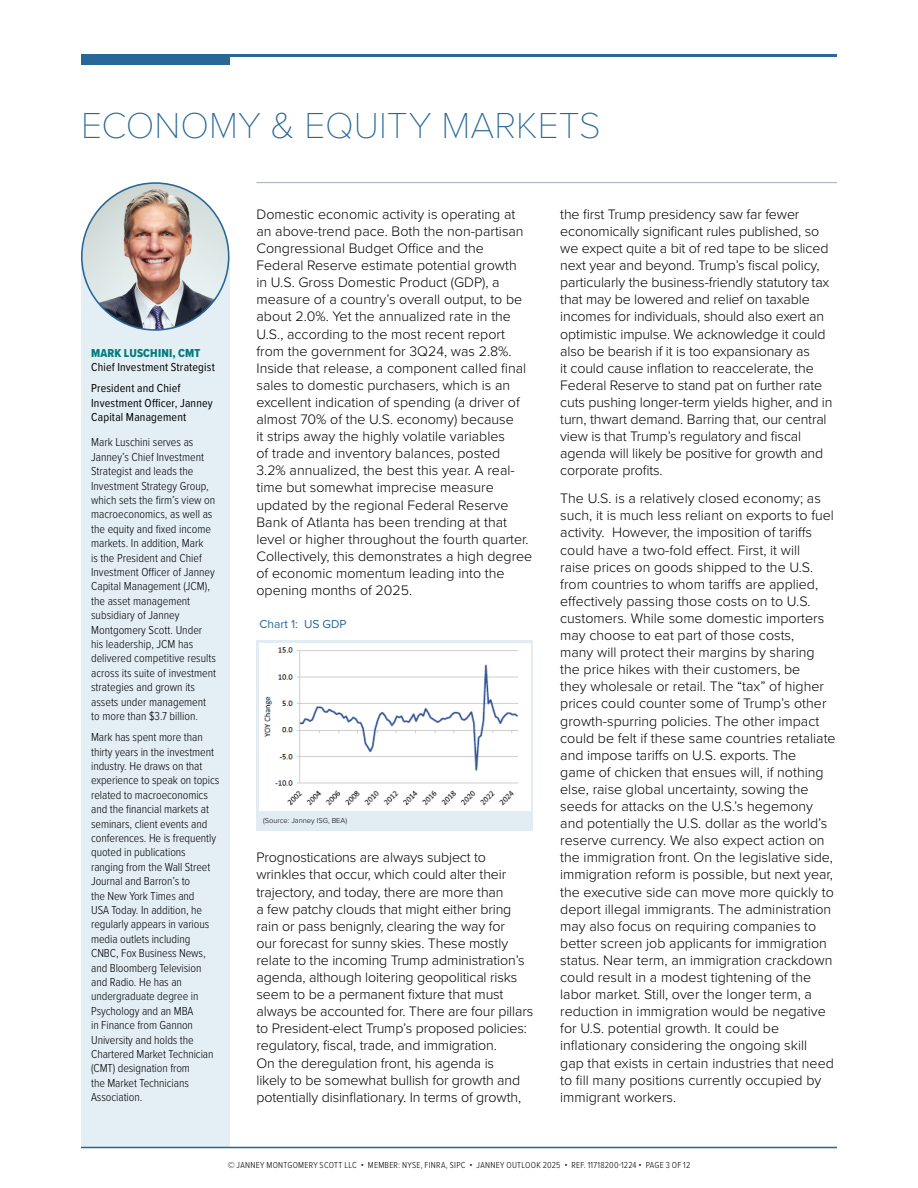
<style>
.page{position:relative;width:918px;height:1188px;background:#fff}
.page>*{position:absolute;margin:0;border:0;box-sizing:border-box;transform-origin:0 0}
.Cover_headline{font:100 37.5px "Proxima Nova T";color:#276898}
.body_bullets{font:300 14.25px/17.1px "Proxima Nova";color:#000}
.body_bullets-2{font:300 12px/14.4px "Proxima Nova Cond";letter-spacing:-.005em;color:#000}
.body_bullets-3{font:12px/14.4px "Proxima Nova Cond";letter-spacing:.015em;color:#000}
.body_bullets-4{font:12px "Proxima Nova Cond Extrabld";letter-spacing:.015em;color:#017b7d}
.Chart_headline{font:12px "Proxima Nova";color:#276898}
.t1{font:300 9px "Proxima Nova Cond";letter-spacing:.03em;color:#000}
.chart_source{font:300 7.5px "Proxima Nova";color:#000}
</style>
<div class="page">
<div style="left:256px;top:635px;width:277px;height:196px;background:#e2ecf3"></div>
<div style="left:256px;top:606px;width:277px;height:34px;background:#fff"></div>
<img style="left:259px;top:644px;width:271px;height:166px">
<div style="left:81px;top:257px;width:149px;height:890px;background:#e3eef5"></div>
<hr style="left:81px;top:1147px;width:756px;height:1px;background:#276796">
<img style="left:82px;top:183px;width:147px;height:147px;border-radius:73px">
<hr style="left:81px;top:54px;width:756px;height:3px;background:#276898">
<div style="left:81px;top:54px;width:149px;height:11px;background:#276898"></div>
<hr style="left:256px;top:182px;width:581px;height:1px;background:#a2acb4">
<p class="Cover_headline" style="left:81px;top:97px;width:521px">ECONOMY &amp; EQUITY MARKETS</p>
<p class="body_bullets-4" style="left:91px;top:344px;width:111px">MARK LUSCHINI, CMT</p>
<p class="body_bullets-3" style="left:91px;top:360px;width:125px">Chief Investment Strategist</p>
<p class="body_bullets-3" style="left:91px;top:381px;width:123px">President and Chief<br>Investment Officer, Janney<br>Capital Management</p>
<p class="body_bullets-2" style="left:91px;top:435px;width:127px">Mark Luschini serves as<br>Janney’s Chief Investment<br>Strategist and leads the<br>Investment Strategy Group, which sets the firm’s view on macroeconomics, as well as the equity and fixed income markets. In addition, Mark<br>is the President and Chief<br>Investment Officer of Janney<br>Capital Management (JCM), the asset management subsidiary of Janney<br>Montgomery Scott. Under his leadership, JCM has delivered competitive results across its suite of investment strategies and grown its assets under management to more than $3.7 billion.</p>
<p class="body_bullets-2" style="left:91px;top:729px;width:130px">Mark has spent more than thirty years in the investment industry. He draws on that experience to speak on topics related to macroeconomics and the financial markets at seminars, client events and conferences. He is frequently quoted in publications ranging from the Wall Street<br>Journal and Barron’s to<br>the New York Times and<br>USA Today. In addition, he regularly appears in various media outlets including<br>CNBC, Fox Business News, and Bloomberg Television and Radio. He has an undergraduate degree in<br>Psychology and an MBA<br>in Finance from Gannon<br>University and holds the<br>Chartered Market Technician (CMT) designation from<br>the Market Technicians<br>Association.</p>
<p class="body_bullets" style="left:256px;top:205px;width:277px">Domestic economic activity is operating at an above-trend pace. Both the non-partisan Congressional Budget Office and the Federal Reserve estimate potential growth<br>in U.S. Gross Domestic Product (GDP), a measure of a country’s overall output, to be about 2.0%. Yet the annualized rate in the U.S., according to the most recent report from the government for 3Q24, was 2.8%.<br>Inside that release, a component called final sales to domestic purchasers, which is an excellent indication of spending (a driver of almost 70% of the U.S. economy) because<br>it strips away the highly volatile variables<br>of trade and inventory balances, posted 3.2% annualized, the best this year. A real&shy;time but somewhat imprecise measure updated by the regional Federal Reserve Bank of Atlanta has been trending at that level or higher throughout the fourth quarter.<br>Collectively, this demonstrates a high degree of economic momentum leading into the opening months of 2025.</p>
<p class="Chart_headline" style="left:259px;top:615px;width:89px">Chart 1: US GDP</p>
<p class="chart_source" style="left:263px;top:815px;width:85px">(Source: Janney ISG, BEA)</p>
<p class="body_bullets" style="left:256px;top:848px;width:278px">Prognostications are always subject to wrinkles that occur, which could alter their trajectory, and today, there are more than<br>a few patchy clouds that might either bring rain or pass benignly, clearing the way for<br>our forecast for sunny skies. These mostly relate to the incoming Trump administration’s agenda, although loitering geopolitical risks seem to be a permanent fixture that must always be accounted for. There are four pillars to President-elect Trump’s proposed policies: regulatory, fiscal, trade, and immigration.<br>On the deregulation front, his agenda is<br>likely to be somewhat bullish for growth and potentially disinflationary. In terms of growth,</p>
<p class="body_bullets" style="left:560px;top:205px;width:274px">the first Trump presidency saw far fewer economically significant rules published, so we expect quite a bit of red tape to be sliced next year and beyond. Trump’s fiscal policy, particularly the business-friendly statutory tax that may be lowered and relief on taxable incomes for individuals, should also exert an optimistic impulse. We acknowledge it could also be bearish if it is too expansionary as<br>it could cause inflation to reaccelerate, the Federal Reserve to stand pat on further rate cuts pushing longer-term yields higher, and in turn, thwart demand. Barring that, our central view is that Trump’s regulatory and fiscal agenda will likely be positive for growth and corporate profits.</p>
<p class="body_bullets" style="left:560px;top:489px;width:277px">The U.S. is a relatively closed economy; as such, it is much less reliant on exports to fuel activity. However, the imposition of tariffs could have a two-fold effect. First, it will<br>raise prices on goods shipped to the U.S. from countries to whom tariffs are applied, effectively passing those costs on to U.S. customers. While some domestic importers may choose to eat part of those costs,<br>many will protect their margins by sharing the price hikes with their customers, be<br>they wholesale or retail. The “tax” of higher prices could counter some of Trump’s other growth-spurring policies. The other impact could be felt if these same countries retaliate and impose tariffs on U.S. exports. The<br>game of chicken that ensues will, if nothing else, raise global uncertainty, sowing the seeds for attacks on the U.S.’s hegemony and potentially the U.S. dollar as the world’s reserve currency. We also expect action on the immigration front. On the legislative side, immigration reform is possible, but next year, the executive side can move more quickly to deport illegal immigrants. The administration may also focus on requiring companies to better screen job applicants for immigration status. Near term, an immigration crackdown could result in a modest tightening of the labor market. Still, over the longer term, a reduction in immigration would be negative for U.S. potential growth. It could be inflationary considering the ongoing skill<br>gap that exists in certain industries that need to fill many positions currently occupied by immigrant workers.</p>
<p class="t1" style="left:228px;top:1158px;width:464px">© JANNEY MONTGOMERY SCOTT LLC • MEMBER: NYSE, FINRA, SIPC • JANNEY OUTLOOK 2025 • REF. 11718200-1224 • PAGE 3 OF 12</p>
</div>
